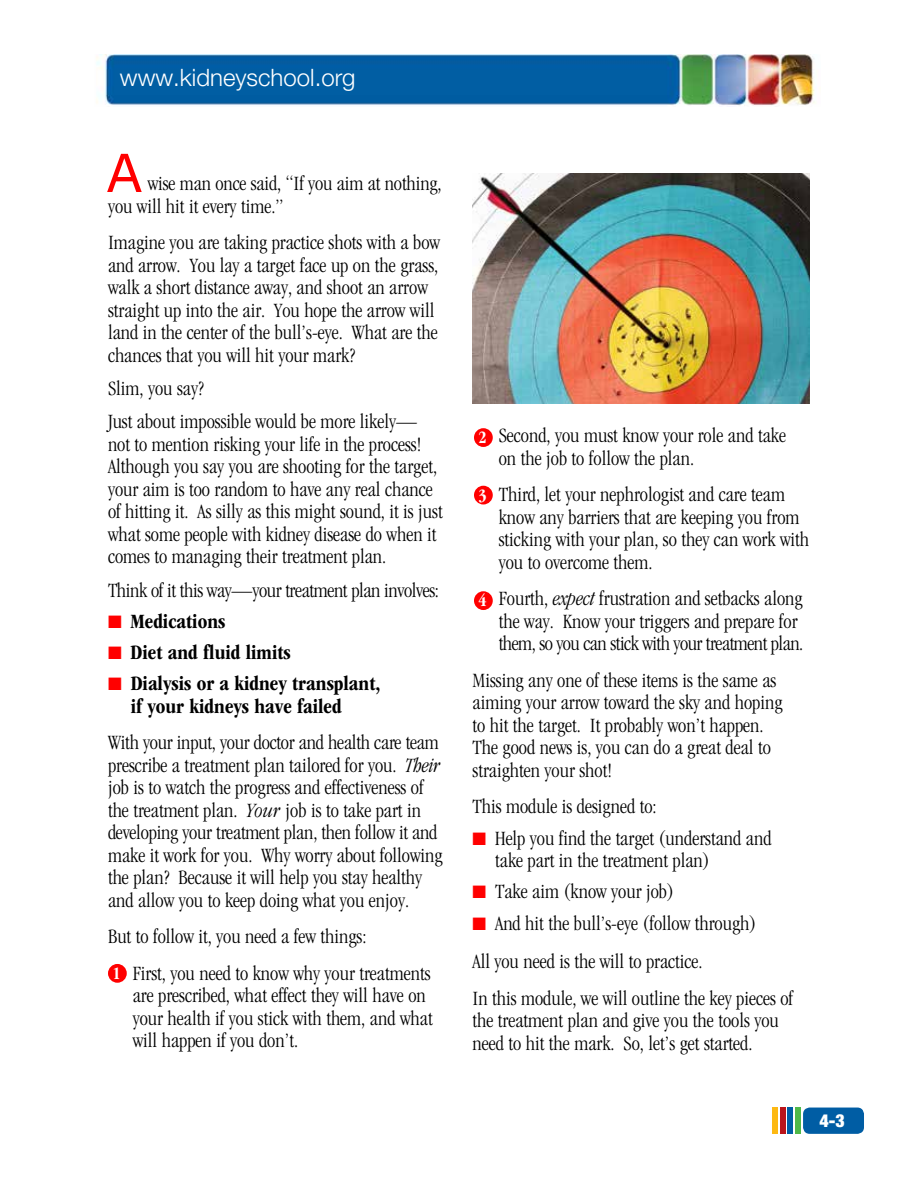
<style>
.page{position:relative;width:918px;height:1188px;background:#fff}
.page>*{position:absolute;margin:0;border:0;box-sizing:border-box;transform-origin:0 0}
.t1{font:52.5px "Verdana";color:#f00}
.t2{font:300 24px "Helvetica Neue LT Std";color:#fff}
.t3{font:300 condensed 21px/22.5px "ITC Garamond Std";color:#000}
.t4{font:700 condensed 21px/22.5px "ITC Garamond Std";color:#000}
.t5{font:300 condensed 21px "ITC Garamond Std";letter-spacing:-.02em;color:#000}
.t6{font:700 condensed 18px "ITC Garamond Std";color:#fff}
.t7{font:900 condensed 18px "Helvetica Neue LT Std";color:#fff}
.s1{color:#f00}
.s2{font-style:italic}
</style>
<div class="page">
<div style="left:474px;top:591px;width:19px;height:19px;background:#f00;border-radius:50%"></div>
<div style="left:474px;top:486px;width:19px;height:18px;background:#f00;border-radius:50%"></div>
<div style="left:474px;top:428px;width:19px;height:19px;background:#f00;border-radius:50%"></div>
<div style="left:108px;top:964px;width:19px;height:19px;background:#f00;border-radius:50%"></div>
<div style="left:803px;top:1108px;width:61px;height:26px;background:#005da4;border-radius:7px"></div>
<div style="left:796px;top:1108px;width:5px;height:26px;background:#50b848"></div>
<div style="left:788px;top:1108px;width:5px;height:26px;background:#005da4"></div>
<div style="left:772px;top:1108px;width:6px;height:26px;background:#fdb913"></div>
<div style="left:780px;top:1108px;width:6px;height:26px;background:#ba141a"></div>
<img style="left:96px;top:54px;width:719px;height:52px">
<img style="left:472px;top:174px;width:338px;height:230px">
<p class="t2" style="left:120px;top:63px;width:237px">www.kidneyschool.org</p>
<h1 class="t1" style="left:106px;top:140px;width:37px">A</h1>
<p class="t3" style="left:108px;top:173px;width:335px;text-indent:40px">wise man once said, “If you aim at nothing, you will hit it every time.”</p>
<p class="t3" style="left:108px;top:232px;width:334px">Imagine you are taking practice shots with a bow and arrow. You lay a target face up on the grass, walk a short distance away, and shoot an arrow straight up into the air. You hope the arrow will land in the center of the bull’s-eye. What are the chances that you will hit your mark?</p>
<p class="t3" style="left:108px;top:372px;width:311px;line-height:33.3px">Slim, you say?<br>Just about impossible would be more likely—</p>
<p class="t3" style="left:108px;top:433px;width:336px">not to mention risking your life in the process!<br>Although you say you are shooting for the target, your aim is too random to have any real chance of hitting it. As silly as this might sound, it is just what some people with kidney disease do when it comes to managing their treatment plan.</p>
<p class="t5" style="left:108px;top:578px;width:332px">Think of it this way—your treatment plan involves:</p>
<p class="t4" style="left:108px;top:610px;width:119px"><span class="s1">■</span> Medications</p>
<p class="t4" style="left:108px;top:641px;width:184px"><span class="s1">■</span> Diet and fluid limits</p>
<p class="t4" style="left:131px;top:672px;width:251px;text-indent:-23px"><span class="s1">■</span> Dialysis or a kidney transplant, if your kidneys have failed</p>
<p class="t3" style="left:108px;top:731px;width:336px">With your input, your doctor and health care team prescribe a treatment plan tailored for you. <span class="s2">Their </span>job is to watch the progress and effectiveness of the treatment plan. <span class="s2">Your</span> job is to take part in developing your treatment plan, then follow it and make it work for you. Why worry about following the plan? Because it will help you stay healthy and allow you to keep doing what you enjoy.</p>
<p class="t3" style="left:133px;top:918px;width:299px;line-height:36.6px;text-indent:-25px">But to follow it, you need a few things:<br>First, you need to know why your treatments</p>
<p class="t3" style="left:133px;top:984px;width:301px">are prescribed, what effect they will have on your health if you stick with them, and what will happen if you don’t.</p>
<p class="t6" style="left:113px;top:963px;width:10px">1</p>
<p class="t3" style="left:499px;top:425px;width:289px">Second, you must know your role and take on the job to follow the plan.</p>
<p class="t3" style="left:499px;top:484px;width:312px">Third, let your nephrologist and care team know any barriers that are keeping you from sticking with your plan, so they can work with you to overcome them.</p>
<p class="t3" style="left:499px;top:588px;width:306px">Fourth, <span class="s2">expect</span> frustration and setbacks along the way. Know your triggers and prepare for them, so you can stick with your treatment plan.</p>
<p class="t3" style="left:473px;top:669px;width:312px">Missing any one of these items is the same as aiming your arrow toward the sky and hoping to hit the target. It probably won’t happen.<br>The good news is, you can do a great deal to straighten your shot!</p>
<p class="t3" style="left:473px;top:796px;width:186px">This module is designed to:</p>
<p class="t3" style="left:495px;top:827px;width:278px;text-indent:-23px"><span class="s1">■</span> Help you find the target (understand and take part in the treatment plan)</p>
<p class="t3" style="left:472px;top:881px;width:203px"><span class="s1">■</span> Take aim (know your job)</p>
<p class="t3" style="left:472px;top:904px;width:286px;line-height:38.7px"><span class="s1">■</span> And hit the bull’s-eye (follow through)<br>All you need is the will to practice.</p>
<p class="t3" style="left:473px;top:987px;width:322px">In this module, we will outline the key pieces of the treatment plan and give you the tools you need to hit the mark. So, let’s get started.</p>
<p class="t6" style="left:479px;top:428px;width:10px">2</p>
<p class="t6" style="left:479px;top:485px;width:10px">3</p>
<p class="t6" style="left:479px;top:591px;width:10px">4</p>
<p class="t7" style="left:820px;top:1110px;width:27px">4-3</p>
</div>
